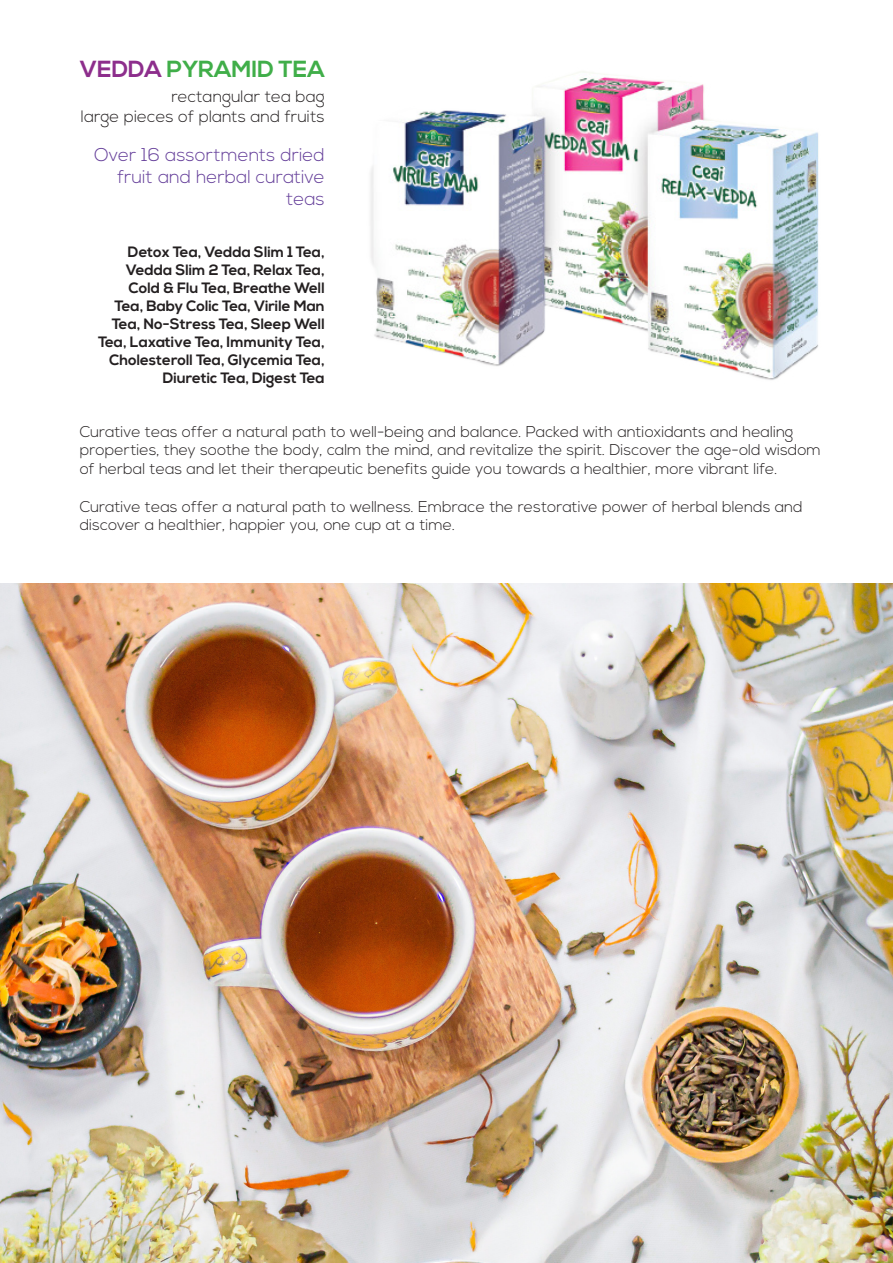
<style>
.page{position:relative;width:893px;height:1263px;background:#fff}
.page>*{position:absolute;margin:0;border:0;box-sizing:border-box;transform-origin:0 0}
.t1{font:700 23.25px "Nexa";color:#40ae49}
.t2{font:300 18.45px/22.2px "Nexa";color:#643e99;text-align:right}
.t3{font:300 16.5px "Nexa";color:#231f20}
.t4{font:300 15.6px/18.8px "Nexa";color:#231f20}
.t5{font:700 15px/18px "Nexa";color:#231f20;text-align:right}
.s1{color:#8d2e8c}
</style>
<div class="page">
<img style="left:370px;top:71px;width:449px;height:309px">
<img style="left:0;top:584px;width:893px;height:679px">
<p class="t1" style="left:80px;top:56px;width:247px"><span class="s1">VEDDA</span> PYRAMID TEA</p>
<p class="t3" style="left:172px;top:87px;width:155px">rectangular tea bag</p>
<p class="t3" style="left:81px;top:106px;width:245px">large pieces of plants and fruits</p>
<p class="t2" style="left:94px;top:144px;width:232px">Over 16 assortments dried fruit and herbal curative teas</p>
<p class="t5" style="left:98px;top:243px;width:228px">Detox Tea, Vedda Slim 1 Tea,<br>Vedda Slim 2 Tea, Relax Tea,<br>Cold &amp; Flu Tea, Breathe Well<br>Tea, Baby Colic Tea, Virile Man<br>Tea, No-Stress Tea, Sleep Well<br>Tea, Laxative Tea, Immunity Tea,<br>Cholesteroll Tea, Glycemia Tea,<br>Diuretic Tea, Digest Tea</p>
<p class="t4" style="left:80px;top:423px;width:743px">Curative teas offer a natural path to well-being and balance. Packed with antioxidants and healing properties, they soothe the body, calm the mind, and revitalize the spirit. Discover the age-old wisdom of herbal teas and let their therapeutic benefits guide you towards a healthier, more vibrant life.</p>
<p class="t4" style="left:80px;top:497px;width:725px">Curative teas offer a natural path to wellness. Embrace the restorative power of herbal blends and discover a healthier, happier you, one cup at a time.</p>
</div>
